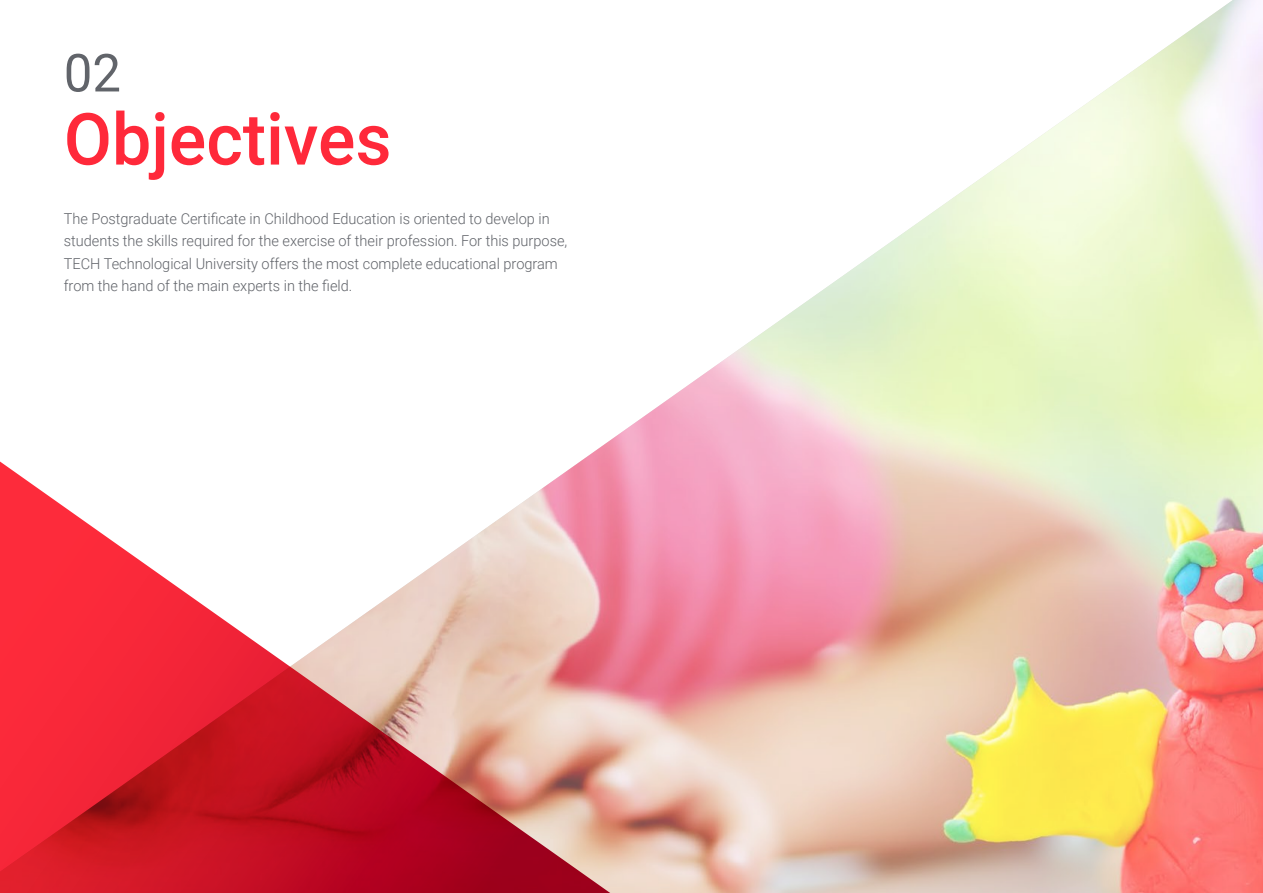
<style>
.page{position:relative;width:1263px;height:893px;background:#fff}
.page>*{position:absolute;margin:0;border:0;box-sizing:border-box;transform-origin:0 0}
.t1{font:500 72px "Roboto";color:#ff293a}
.t2{font:52.5px "Roboto";color:#61646a}
.t3{font:300 15px/22.5px "Roboto";color:#61646a}
</style>
<div class="page">
<img style="left:602px;top:0;width:661px;height:893px">
<svg style="left:0;top:446px;width:640px;height:447px"></svg>
<h2 class="t2" style="left:64px;top:36px;width:59px">02</h2>
<h1 class="t1" style="left:64px;top:89px;width:329px">Objectives</h1>
<p class="t3" style="left:64px;top:207px;width:505px">The Postgraduate Certificate in Childhood Education is oriented to develop in students the skills required for the exercise of their profession. For this purpose, TECH Technological University offers the most complete educational program from the hand of the main experts in the field.</p>
</div>
